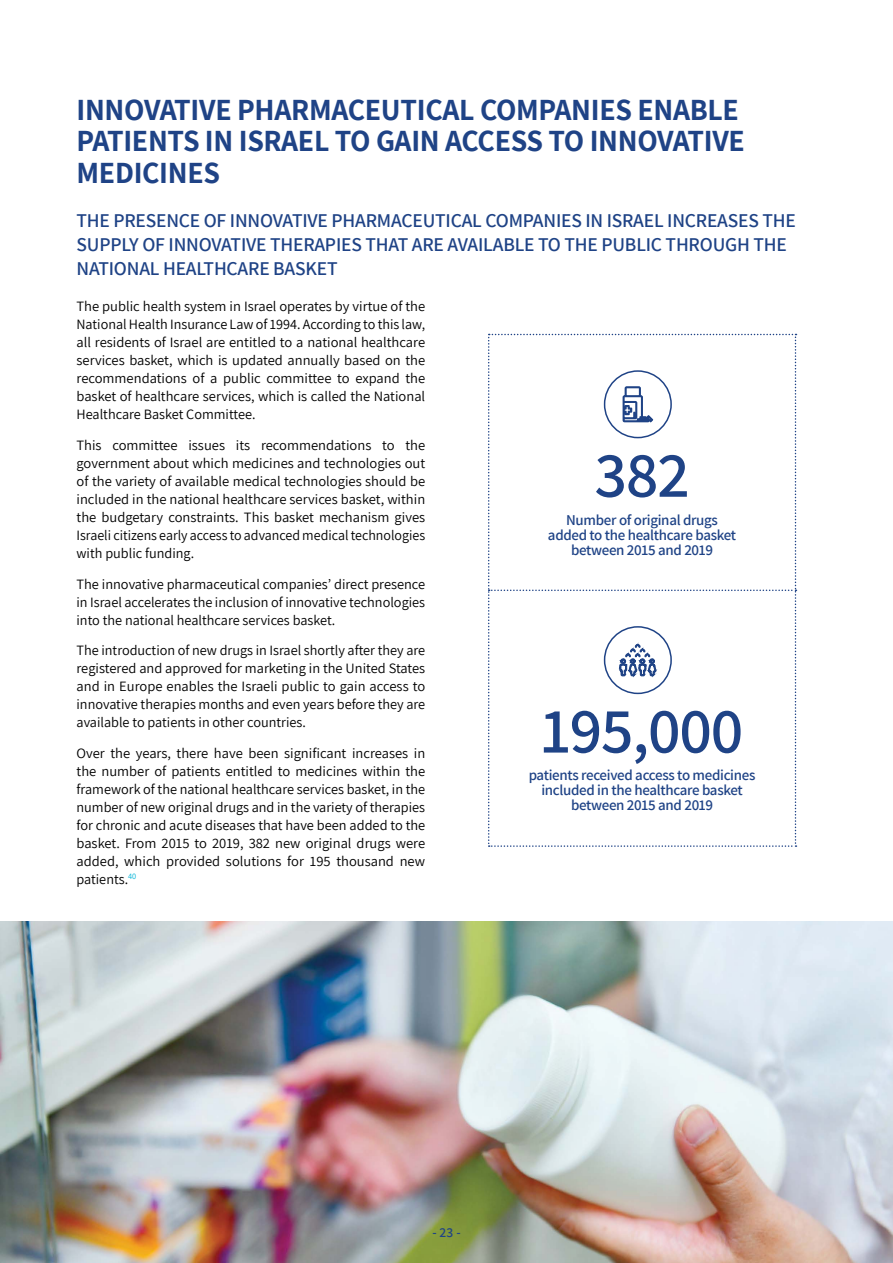
<style>
.page{position:relative;width:893px;height:1263px;background:#fff}
.page>*{position:absolute;margin:0;border:0;box-sizing:border-box;transform-origin:0 0}
.t1{font:600 64.5px "Assistant";letter-spacing:-.02em;color:#1f4386}
.t2{font:700 30px/31.5px "Assistant";letter-spacing:-.01em;color:#1f4386}
.t3{font:600 19.5px/24px "Assistant";letter-spacing:-.01em;color:#1f4386}
.t4{font:600 15px/15px "Assistant";letter-spacing:-.02em;color:#1f4386;text-align:center}
.t5{font:14.25px/18px "Assistant";color:#000;text-align:justify}
.t6{font:600 13.5px "Assistant";color:#1f4386}
</style>
<div class="page">
<img style="left:0;top:921px;width:893px;height:342px">
<svg style="left:488px;top:334px;width:308px;height:513px"></svg>
<h2 class="t2" style="left:77px;top:93px;width:670px">INNOVATIVE PHARMACEUTICAL COMPANIES ENABLE<br>PATIENTS IN ISRAEL TO GAIN ACCESS TO INNOVATIVE<br>MEDICINES</h2>
<h3 class="t3" style="left:77px;top:208px;width:721px">THE PRESENCE OF INNOVATIVE PHARMACEUTICAL COMPANIES IN ISRAEL INCREASES THE<br>SUPPLY OF INNOVATIVE THERAPIES THAT ARE AVAILABLE TO THE PUBLIC THROUGH THE<br>NATIONAL HEALTHCARE BASKET</h3>
<p class="t5" style="left:77px;top:297px;width:350px">The public health system in Israel operates by virtue of the National Health Insurance Law of 1994. According to this law, all residents of Israel are entitled to a national healthcare services basket, which is updated annually based on the recommendations of a public committee to expand the basket of healthcare services, which is called the National Healthcare Basket Committee.</p>
<p class="t5" style="left:77px;top:435px;width:350px">This committee issues its recommendations to the government about which medicines and technologies out of the variety of available medical technologies should be included in the national healthcare services basket, within the budgetary constraints. This basket mechanism gives Israeli citizens early access to advanced medical technologies with public funding.</p>
<p class="t5" style="left:77px;top:574px;width:350px">The innovative pharmaceutical companies’ direct presence in Israel accelerates the inclusion of innovative technologies into the national healthcare services basket.</p>
<p class="t5" style="left:77px;top:641px;width:350px">The introduction of new drugs in Israel shortly after they are registered and approved for marketing in the United States and in Europe enables the Israeli public to gain access to innovative therapies months and even years before they are available to patients in other countries.</p>
<p class="t5" style="left:77px;top:744px;width:350px">Over the years, there have been significant increases in the number of patients entitled to medicines within the framework of the national healthcare services basket, in the number of new original drugs and in the variety of therapies for chronic and acute diseases that have been added to the basket. From 2015 to 2019, 382 new original drugs were added, which provided solutions for 195 thousand new patients.<sup>40</sup></p>
<h1 class="t1" style="left:594px;top:431px;width:97px">382</h1>
<p class="t4" style="left:548px;top:511px;width:190px">Number of original drugs added to the healthcare basket between 2015 and 2019</p>
<h1 class="t1" style="left:541px;top:687px;width:204px">195,000</h1>
<p class="t4" style="left:529px;top:767px;width:228px">patients received access to medicines included in the healthcare basket between 2015 and 2019</p>
<p class="t6" style="left:432px;top:1224px;width:30px">- 23 -</p>
</div>
